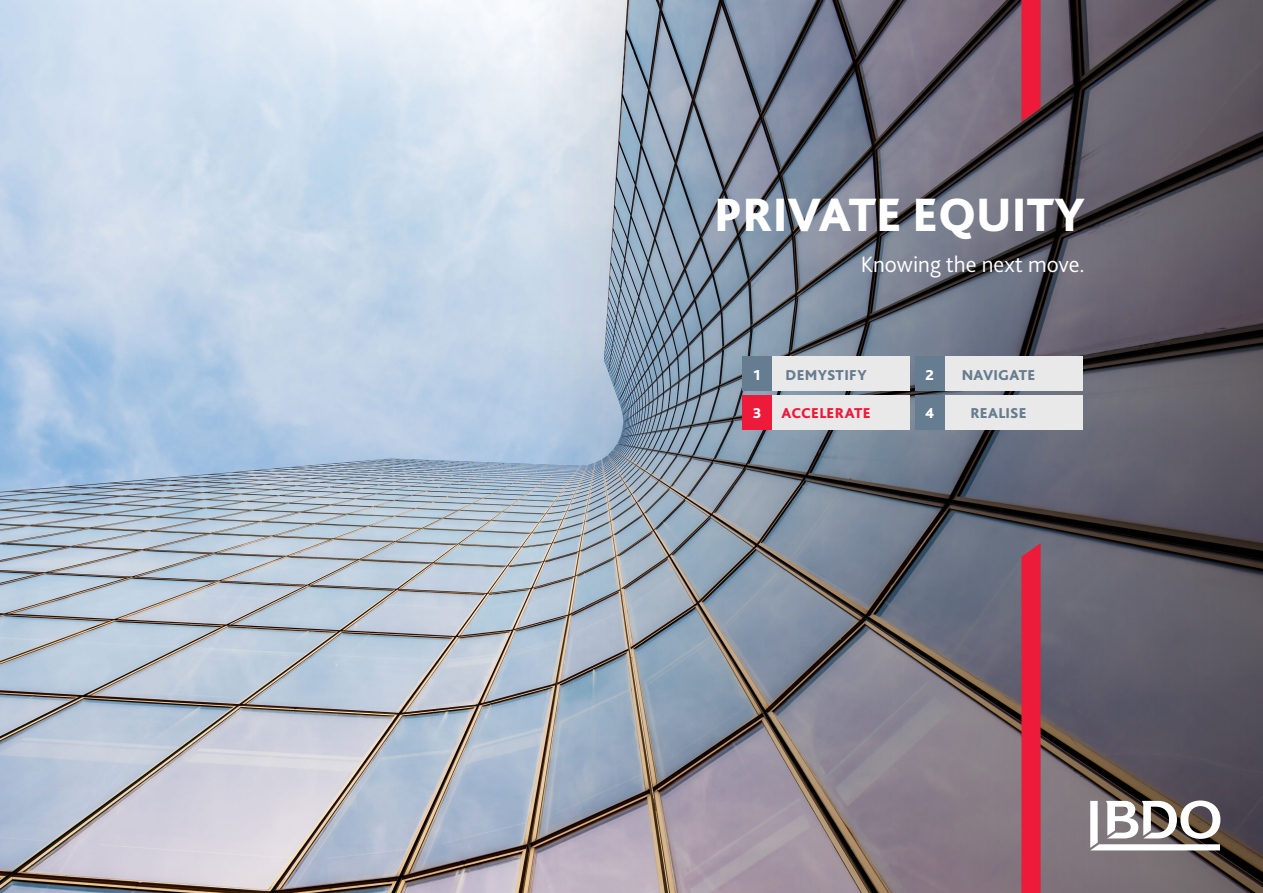
<style>
.page{position:relative;width:1263px;height:893px;background:#fff}
.page>*{position:absolute;margin:0;border:0;box-sizing:border-box;transform-origin:0 0}
.Subheading_level_1{font:800 49.05px "Bliss Pro";color:#fff}
.Subheading_level_1-2{font:300 23.25px "Bliss Pro";color:#fff}
.body{font:800 15px "Bliss Pro";letter-spacing:.015em;color:#667c90}
.body-2{font:800 15px "Bliss Pro";letter-spacing:.02em;color:#ed1a3a}
.body-3{font:800 15px "Bliss Pro";color:#fff}
</style>
<div class="page">
<img style="left:0;top:0;width:531px;height:893px">
<img style="left:531px;top:0;width:732px;height:893px">
<svg style="left:1021px;top:543px;width:19px;height:350px"></svg>
<svg style="left:1021px;top:0;width:19px;height:122px"></svg>
<svg style="left:1090px;top:800px;width:130px;height:50px"></svg>
<div style="left:742px;top:357px;width:168px;height:34px;background:#e9e9e9"></div>
<div style="left:742px;top:357px;width:30px;height:34px;background:#667c90"></div>
<div style="left:915px;top:357px;width:167px;height:34px;background:#e9e9e9"></div>
<div style="left:915px;top:395px;width:167px;height:34px;background:#e9e9e9"></div>
<div style="left:742px;top:395px;width:168px;height:34px;background:#e9e9e9"></div>
<div style="left:742px;top:395px;width:30px;height:34px;background:#ed1a3a"></div>
<div style="left:915px;top:395px;width:29px;height:34px;background:#667c90"></div>
<div style="left:915px;top:357px;width:29px;height:34px;background:#667c90"></div>
<p class="Subheading_level_1" style="left:714px;top:184px;width:372px">PRIVATE EQUITY</p>
<p class="Subheading_level_1-2" style="left:861px;top:250px;width:226px">Knowing the next move.</p>
<p class="body-3" style="left:754px;top:365px;width:9px">1</p>
<p class="body" style="left:786px;top:365px;width:82px">DEMYSTIFY</p>
<p class="body" style="left:962px;top:365px;width:75px">NAVIGATE</p>
<p class="body-3" style="left:753px;top:404px;width:10px">3</p>
<p class="body-2" style="left:782px;top:404px;width:91px">ACCELERATE</p>
<p class="body-3" style="left:925px;top:404px;width:11px">4</p>
<p class="body" style="left:970px;top:404px;width:58px">REALISE</p>
<p class="body-3" style="left:925px;top:365px;width:10px">2</p>
</div>
